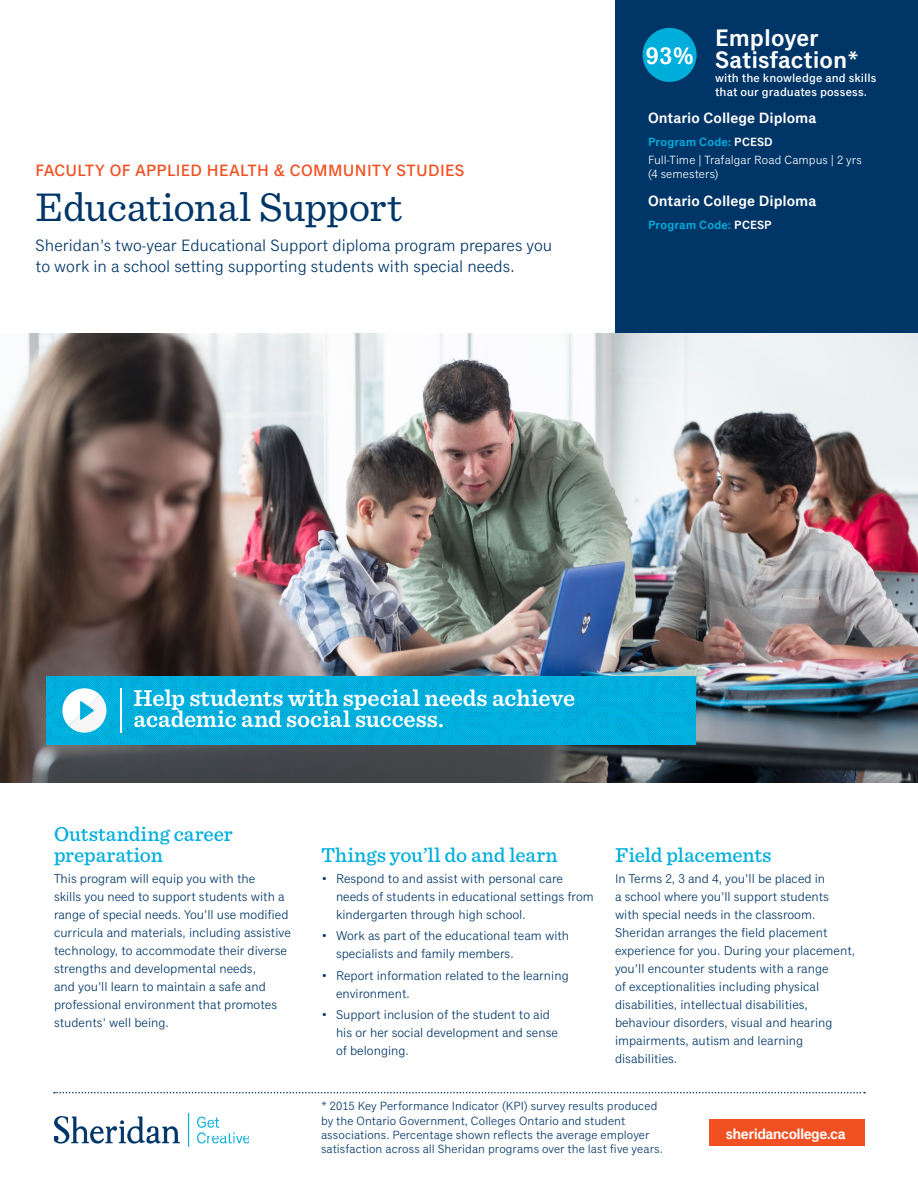
<style>
.page{position:relative;width:918px;height:1188px;background:#fff}
.page>*{position:absolute;margin:0;border:0;box-sizing:border-box;transform-origin:0 0}
.t1{font:42px "Sentinel";letter-spacing:-.01em;color:#003667}
.p_benefit-statement{font:600 24px/21px "Sentinel";color:#fff}
.program_rating_title{font:600 24px/21.6px "Classic Grotesque Pro";color:#fff}
.program_rating{font:600 24px "Classic Grotesque Pro";color:#fff}
.t2{font:500 21px/21px "Sentinel";color:#00aedc}
.p_header-intro{font:16.5px/21px "Classic Grotesque Pro";color:#003667}
.h2_faculty{font:500 16.5px "Classic Grotesque Pro";letter-spacing:.02em;color:#f15122}
.p_meta_credential{font:600 15px "Classic Grotesque Pro";color:#fff}
.p_meta_credential-2{font:600 15px "Classic Grotesque Pro";letter-spacing:-.04em;color:#fff}
.t3{font:12.75px/18px "Classic Grotesque Pro";color:#003667}
.p_admissions{font:12px/14.2px "Classic Grotesque Pro";letter-spacing:.005em;color:#003667}
.program_rating_subti{font:500 12px/14.2px "Classic Grotesque Pro";letter-spacing:.01em;color:#fff}
.p_meta_small{font:12px/14.2px "Classic Grotesque Pro";letter-spacing:.005em;color:#fff}
.p_meta_attributes{font:600 12px "Classic Grotesque Pro";letter-spacing:.01em;color:#00aedc}
.s1{color:#fff}
</style>
<div class="page">
<div style="left:615px;top:0;width:303px;height:365px;background:#003667"></div>
<img style="left:54px;top:1114px;width:195px;height:33px">
<svg style="left:54px;top:1092px;width:811px;height:1px"></svg>
<div style="left:710px;top:1120px;width:155px;height:26px;background:#f15122"></div>
<img style="left:0;top:333px;width:918px;height:450px">
<img style="left:46px;top:676px;width:649px;height:69px">
<hr style="left:120px;top:688px;width:2px;height:45px;background:#fff">
<svg style="left:62px;top:688px;width:44px;height:45px"></svg>
<div style="left:643px;top:28px;width:54px;height:54px;background:#00aedc;border-radius:50%"></div>
<p class="h2_faculty" style="left:36px;top:161px;width:430px">FACULTY OF APPLIED HEALTH &amp; COMMUNITY STUDIES</p>
<p class="t1" style="left:36px;top:176px;width:368px">Educational Support</p>
<p class="p_header-intro" style="left:36px;top:235px;width:518px">Sheridan’s two-year Educational Support diploma program prepares you to work in a school setting supporting students with special needs.</p>
<p class="program_rating" style="left:645px;top:42px;width:50px">93%</p>
<p class="program_rating_title" style="left:715px;top:29px;width:146px">Employer<br>Satisfaction*</p>
<p class="program_rating_subti" style="left:715px;top:71px;width:163px">with the knowledge and skills that our graduates possess.</p>
<p class="p_meta_credential" style="left:648px;top:109px;width:170px">Ontario College Diploma</p>
<p class="p_meta_attributes" style="left:648px;top:135px;width:126px">Program Code: <span class="s1">PCESD</span></p>
<p class="p_meta_small" style="left:648px;top:153px;width:215px">Full-Time | Trafalgar Road Campus | 2 yrs (4 semesters)</p>
<p class="p_meta_credential" style="left:648px;top:192px;width:170px">Ontario College Diploma</p>
<p class="p_meta_attributes" style="left:648px;top:218px;width:125px">Program Code: <span class="s1">PCESP</span></p>
<p class="p_benefit-statement" style="left:134px;top:687px;width:443px">Help students with special needs achieve academic and social success.</p>
<p class="t2" style="left:54px;top:822px;width:180px">Outstanding career preparation</p>
<p class="t3" style="left:54px;top:870px;width:238px">This program will equip you with the<br>skills you need to support students with a range of special needs. You’ll use modified curricula and materials, including assistive technology, to accommodate their diverse strengths and developmental needs,<br>and you’ll learn to maintain a safe and professional environment that promotes students’ well being.</p>
<p class="t2" style="left:321px;top:843px;width:238px">Things you’ll do and learn</p>
<p class="t3" style="left:336px;top:870px;width:259px;text-indent:-15px">• Respond to and assist with personal care needs of students in educational settings from kindergarten through high school.</p>
<p class="t3" style="left:336px;top:927px;width:235px;text-indent:-15px">• Work as part of the educational team with specialists and family members.</p>
<p class="t3" style="left:336px;top:967px;width:234px;text-indent:-15px">• Report information related to the learning environment.</p>
<p class="t3" style="left:336px;top:1006px;width:223px;text-indent:-15px">• Support inclusion of the student to aid his or her social development and sense of belonging.</p>
<p class="t2" style="left:615px;top:843px;width:158px">Field placements</p>
<p class="t3" style="left:615px;top:870px;width:242px">In Terms 2, 3 and 4, you’ll be placed in<br>a school where you’ll support students with special needs in the classroom.<br>Sheridan arranges the field placement experience for you. During your placement, you’ll encounter students with a range<br>of exceptionalities including physical disabilities, intellectual disabilities, behaviour disorders, visual and hearing impairments, autism and learning disabilities.</p>
<p class="p_admissions" style="left:321px;top:1100px;width:343px">* 2015 Key Performance Indicator (KPI) survey results produced by the Ontario Government, Colleges Ontario and student associations. Percentage shown reflects the average employer satisfaction across all Sheridan programs over the last five years.</p>
<p class="p_meta_credential-2" style="left:726px;top:1125px;width:121px">sheridancollege.ca</p>
</div>
